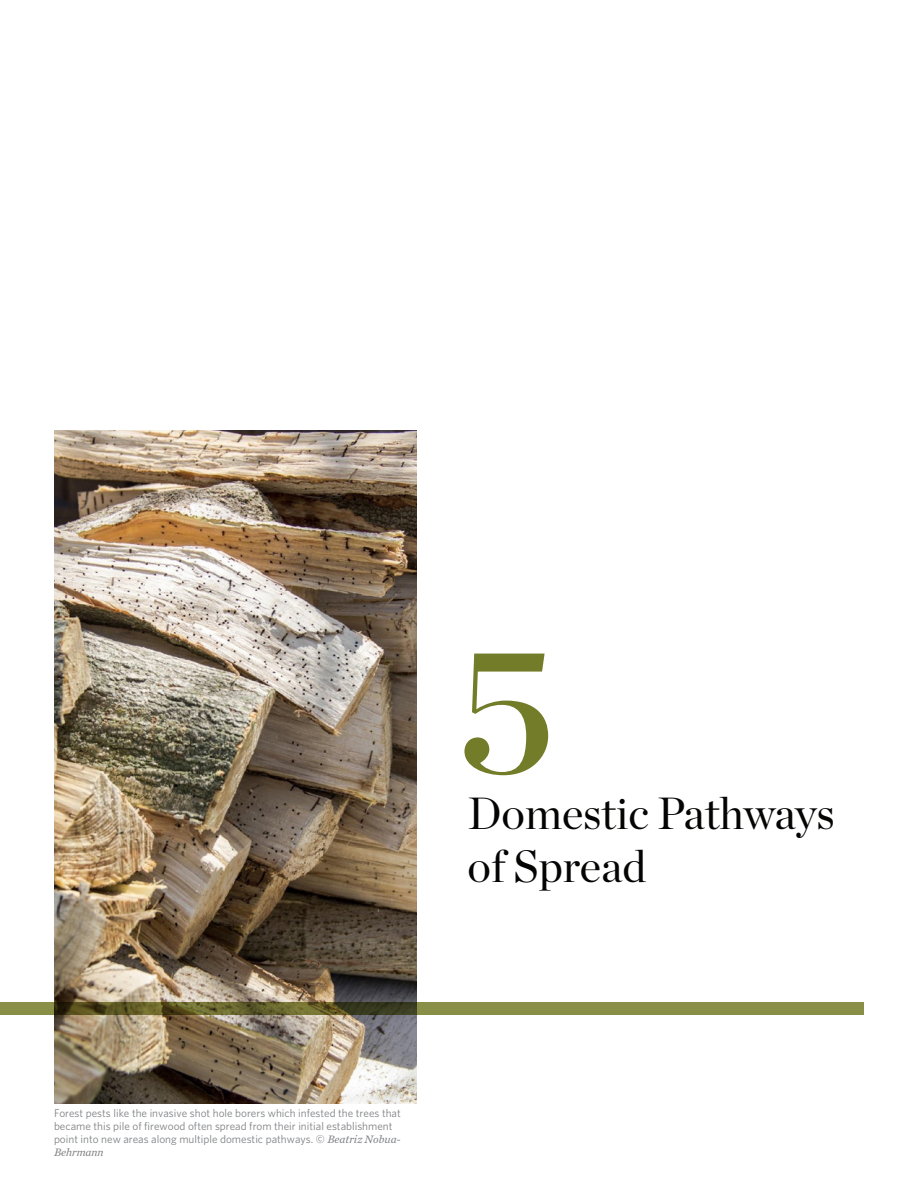
<style>
.page{position:relative;width:918px;height:1188px;background:#fff}
.page>*{position:absolute;margin:0;border:0;box-sizing:border-box;transform-origin:0 0}
.t1{font:180px "Chronicle Display Semi";color:#737c28}
.t2{font:45px/52.5px "Chronicle Display";color:#040503}
.t3{font:11.25px/12.8px "Whitney";color:#808285}
.t4{font:italic 11.25px "Chronicle Text G2";color:#808285}
.s1{font-family:"Chronicle Text G2";font-style:italic}
</style>
<div class="page">
<img style="left:54px;top:431px;width:362px;height:672px">
<svg style="left:0;top:1002px;width:864px;height:13px;background:#737538"></svg>
<h1 class="t1" style="left:456px;top:569px;width:100px">5</h1>
<h2 class="t2" style="left:468px;top:784px;width:369px">Domestic Pathways of Spread</h2>
<p class="t3" style="left:54px;top:1107px;width:348px">Forest pests like the invasive shot hole borers which infested the trees that became this pile of firewood often spread from their initial establishment point into new areas along multiple domestic pathways. © <span class="s1">Beatriz Nobua-</span></p>
<p class="t4" style="left:54px;top:1143px;width:51px">Behrmann</p>
</div>
